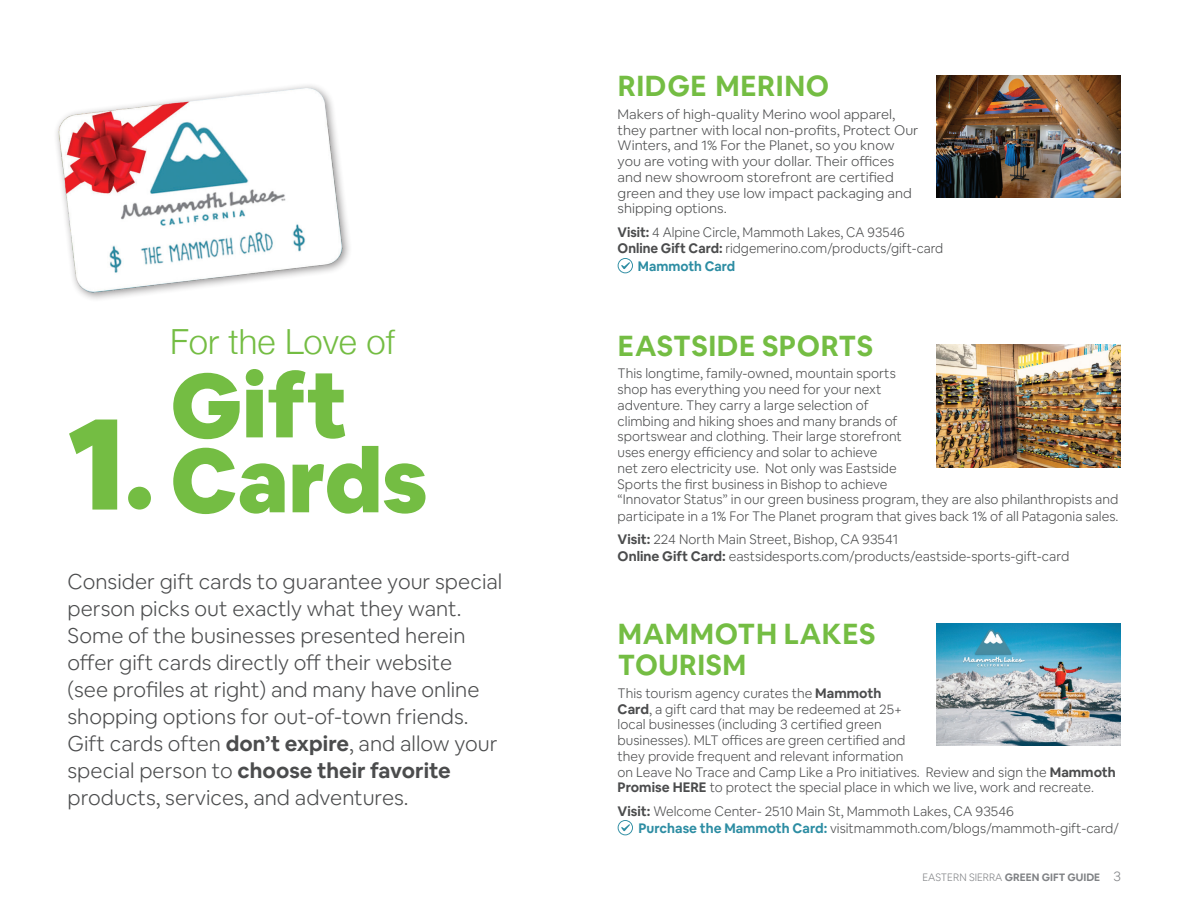
<style>
.page{position:relative;width:1188px;height:918px;background:#fff}
.page>*{position:absolute;margin:0;border:0;box-sizing:border-box;transform-origin:0 0}
.t1{font:900 88.5px/74.8px "Airbnb Cereal App";color:#74bd43;text-align:center}
.t2{font:300 34.65px "Helvetica Neue";color:#74bd43}
.t3{font:700 28.5px/31.5px "Airbnb Cereal App";letter-spacing:.02em;color:#74bd43}
.t4{font:300 21px/27px "Airbnb Cereal App";color:#4b4c4d}
.t5{font:300 13.5px/15.9px "Airbnb Cereal App";color:#4b4c4d}
.t6{font:300 13.5px/15.8px "Airbnb Cereal App";color:#4b4c4d;scale:1.05 1}
.t7{font:700 13.5px "Airbnb Cereal App";color:#2d8da3}
.t8{font:700 10.5px "Airbnb Cereal App";color:#808285}
.s1{font-size:130.5px}
.s2{font-weight:700}
.s3{font-weight:700;color:#2d8da3}
.s4{font-weight:300}
.s5{font-weight:300;font-size:13.5px}
</style>
<div class="page">
<div style="left:128px;top:487px;width:23px;height:23px;background:#74bd43;border-radius:50%"></div>
<img style="left:936px;top:75px;width:184px;height:123px">
<img style="left:936px;top:345px;width:184px;height:123px">
<img style="left:936px;top:623px;width:184px;height:123px">
<svg style="left:618px;top:258px;width:15px;height:15px"></svg>
<svg style="left:618px;top:820px;width:15px;height:15px"></svg>
<div style="left:53px;top:82px;width:299px;height:221px;background:#231f20;opacity:.5"></div>
<img style="left:58px;top:87px;width:284px;height:206px">
<h2 class="t2" style="left:170px;top:321px;width:226px">For the Love of</h2>
<h1 class="t1" style="left:68px;top:369px;width:362px">Gift<br><span class="s1">1</span> Cards</h1>
<p class="t4" style="left:68px;top:568px;width:436px">Consider gift cards to guarantee your special person picks out exactly what they want.<br>Some of the businesses presented herein offer gift cards directly off their website<br>(see profiles at right) and many have online shopping options for out-of-town friends.<br>Gift cards often <span class="s2">don’t expire</span>, and allow your special person to <span class="s2">choose their favorite </span>products, services, and adventures.</p>
<h3 class="t3" style="left:618px;top:71px;width:213px">RIDGE MERINO</h3>
<p class="t6" style="left:618px;top:106px;width:288px">Makers of high-quality Merino wool apparel, they partner with local non-profits, Protect Our Winters, and 1% For the Planet, so you know you are voting with your dollar. Their offices and new showroom storefront are certified green and they use low impact packaging and shipping options.</p>
<p class="t5" style="left:618px;top:224px;width:327px;line-height:16.5px"><span class="s2">Visit:</span> 4 Alpine Circle, Mammoth Lakes, CA 93546<br><span class="s2">Online Gift Card:</span> ridgemerino.com/products/gift-card</p>
<p class="t7" style="left:638px;top:258px;width:99px">Mammoth Card</p>
<h3 class="t3" style="left:618px;top:330px;width:257px">EASTSIDE SPORTS</h3>
<p class="t5" style="left:618px;top:366px;width:502px">This longtime, family-owned, mountain sports<br>shop has everything you need for your next<br>adventure. They carry a large selection of<br>climbing and hiking shoes and many brands of<br>sportswear and clothing. Their large storefront<br>uses energy efficiency and solar to achieve<br>net zero electricity use. Not only was Eastside<br>Sports the first business in Bishop to achieve<br>“Innovator Status” in our green business program, they are also philanthropists and participate in a 1% For The Planet program that gives back 1% of all Patagonia sales.</p>
<p class="t5" style="left:618px;top:531px;width:453px;line-height:16.5px"><span class="s2">Visit:</span> 224 North Main Street, Bishop, CA 93541<br><span class="s2">Online Gift Card:</span> eastsidesports.com/products/eastside-sports-gift-card</p>
<h3 class="t3" style="left:618px;top:618px;width:259px">MAMMOTH LAKES<br>TOURISM</h3>
<p class="t5" style="left:618px;top:685px;width:500px">This tourism agency curates the <span class="s2">Mammoth<br>Card</span>, a gift card that may be redeemed at 25+<br>local businesses (including 3 certified green<br>businesses). MLT offices are green certified and<br>they provide frequent and relevant information<br>on Leave No Trace and Camp Like a Pro initiatives. Review and sign the <span class="s2">Mammoth Promise HERE</span> to protect the special place in which we live, work and recreate.</p>
<p class="t5" style="left:639px;top:802px;width:482px;line-height:17.2px;text-indent:-21px"><span class="s2">Visit:</span> Welcome Center- 2510 Main St, Mammoth Lakes, CA 93546<br><span class="s3">Purchase the Mammoth Card:</span> visitmammoth.com/blogs/mammoth-gift-card/</p>
<p class="t8" style="left:922px;top:871px;width:200px"><span class="s4">EASTERN SIERRA</span> GREEN GIFT GUIDE <span class="s5">3</span></p>
</div>
